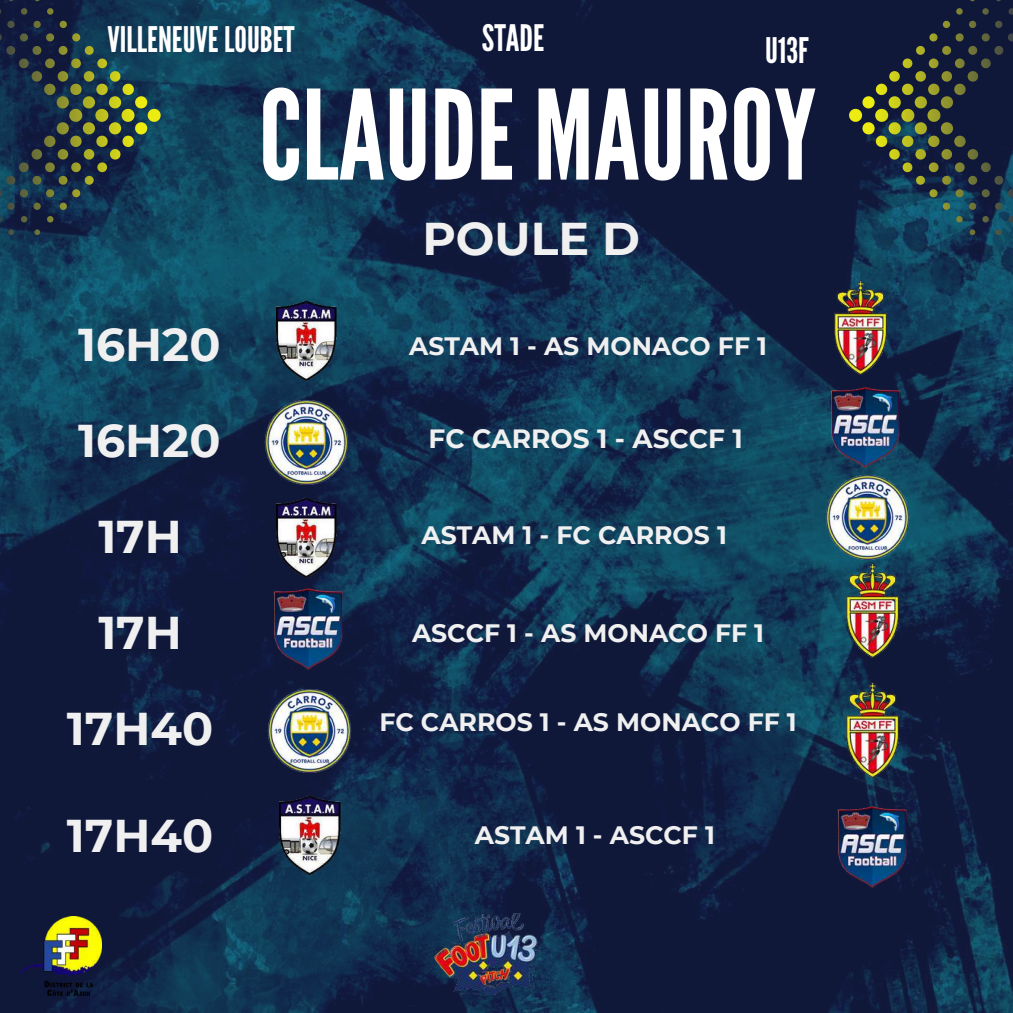
<style>
.page{position:relative;width:1013px;height:1013px;background:#fff}
.page>*{position:absolute;margin:0;border:0;box-sizing:border-box;transform-origin:0 0}
.t1{font:123.88px "League Gothic";color:#fff}
.t2{font:700 45.88px/95.9px "Montserrat";color:#f0f0f0;text-align:center}
.t3{font:36.5px "League Gothic";color:#fff}
.t4{font:35.25px "League Gothic";color:#fff}
.t5{font:700 26.38px "Montserrat";color:#f0f0f0}
.t6{font:700 25.12px "Montserrat";color:#f0f0f0}
</style>
<div class="page">
<img style="left:0;top:0;width:1012px;height:1012px">
<svg style="left:0;top:0;width:160px;height:235px;background:#223b48"></svg>
<svg style="left:849px;top:0;width:163px;height:235px;background:#223240"></svg>
<img style="left:422px;top:913px;width:133px;height:81px">
<img style="left:19px;top:916px;width:83px;height:79px">
<img style="left:276px;top:300px;width:61px;height:81px">
<img style="left:276px;top:498px;width:61px;height:80px">
<img style="left:279px;top:795px;width:61px;height:80px">
<img style="left:809px;top:276px;width:102px;height:103px">
<img style="left:821px;top:559px;width:102px;height:102px">
<img style="left:821px;top:678px;width:102px;height:103px">
<img style="left:262px;top:400px;width:88px;height:84px">
<img style="left:266px;top:689px;width:88px;height:83px">
<img style="left:823px;top:476px;width:88px;height:83px">
<img style="left:826px;top:800px;width:92px;height:93px">
<img style="left:819px;top:381px;width:92px;height:93px">
<img style="left:262px;top:583px;width:92px;height:92px">
<h3 class="t3" style="left:482px;top:17px;width:64px">STADE</h3>
<h1 class="t1" style="left:259px;top:64px;width:558px">CLAUDE MAUROY</h1>
<h3 class="t4" style="left:107px;top:19px;width:189px">VILLENEUVE LOUBET</h3>
<h3 class="t4" style="left:765px;top:30px;width:45px">U13F</h3>
<h2 class="t2" style="left:78px;top:297px;width:144px">16H20</h2>
<h2 class="t2" style="left:78px;top:392px;width:144px">16H20</h2>
<h2 class="t2" style="left:67px;top:488px;width:148px">17H<br>17H<br>17H40</h2>
<h2 class="t2" style="left:67px;top:787px;width:148px">17H40</h2>
<h2 class="t2" style="left:422px;top:191px;width:219px">POULE D</h2>
<p class="t6" style="left:409px;top:331px;width:359px">ASTAM 1 - AS MONACO FF 1</p>
<p class="t5" style="left:428px;top:423px;width:316px">FC CARROS 1 - ASCCF 1</p>
<p class="t6" style="left:421px;top:519px;width:307px">ASTAM 1 - FC CARROS 1</p>
<p class="t6" style="left:412px;top:617px;width:353px">ASCCF 1 - AS MONACO FF 1</p>
<p class="t6" style="left:379px;top:707px;width:419px">FC CARROS 1 - AS MONACO FF 1</p>
<p class="t6" style="left:475px;top:820px;width:242px">ASTAM 1 - ASCCF 1</p>
</div>
